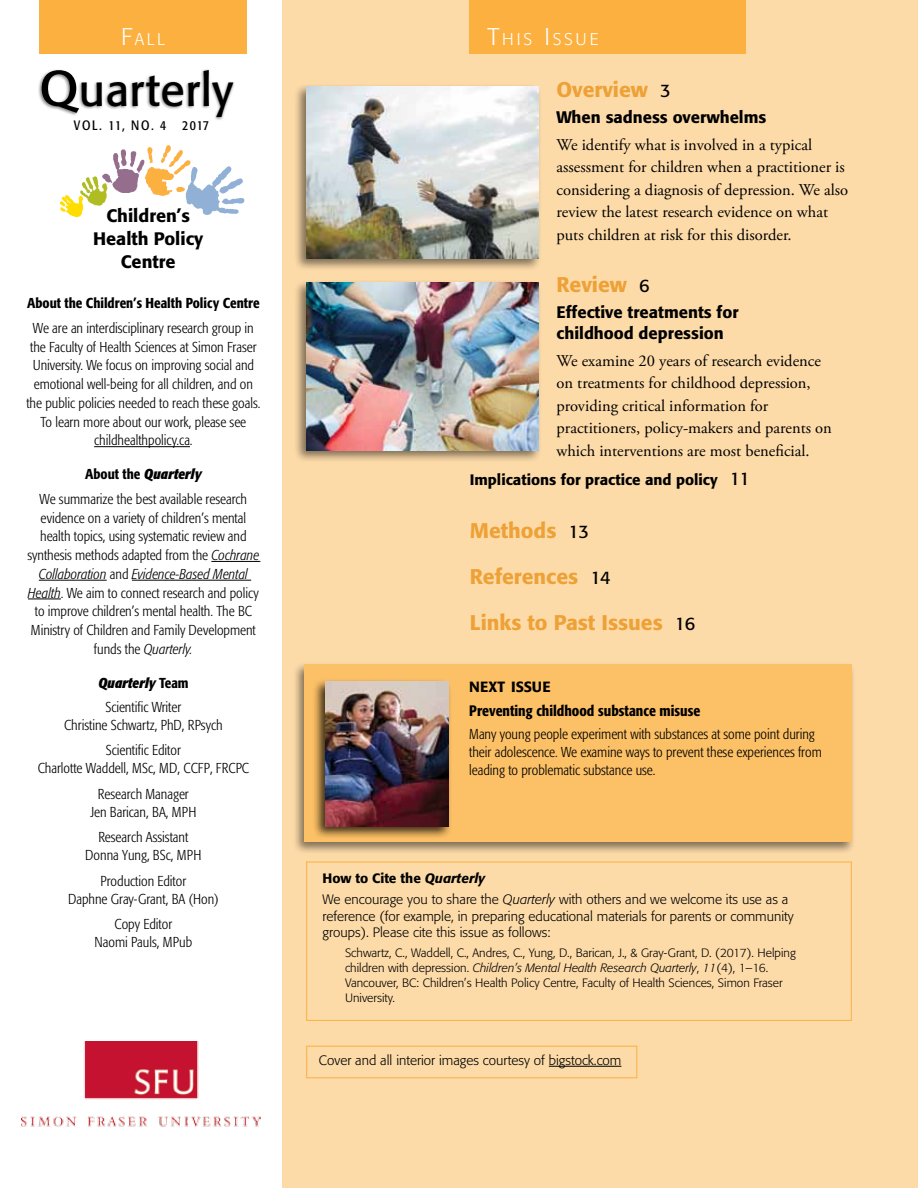
<style>
.page{position:relative;width:918px;height:1188px;background:#fff}
.page>*{position:absolute;margin:0;border:0;box-sizing:border-box;transform-origin:0 0}
.t1{font:45px "Formata";letter-spacing:.01em;color:#000}
.t2{font:500 21px/46.2px "Formata";color:#eda136}
.t3{font:500 17.85px/22.8px "Formata";color:#000;text-align:center}
.t4{font:300 16.8px "Formata";letter-spacing:.155em;color:#fff}
.t5{font:16.5px/22.5px "Adobe Garamond Pro";color:#000}
.t6{font:500 16.5px/21px "Formata";color:#000}
.t7{font:500 15px "Formata";color:#000}
.t8{font:500 condensed 15px "Formata";color:#000}
.t9{font:500 14.7px "Formata";color:#000}
.t10{font:300 condensed 14.25px/18.8px "Formata";color:#000;text-align:center}
.t11{font:500 condensed 14.25px "Formata";color:#000}
.t12{font:300 13.5px/21px "Formata";color:#000}
.t13{font:condensed 13.5px "Formata";letter-spacing:.11em;color:#000}
.t14{font:300 12px/15px "Formata";color:#000}
.s1{font-size:24px}
.s2{font-size:49.35px}
.s3{font-weight:500}
.s4{font-weight:700;font-style:italic}
.s5{font-style:italic}
.s6{font-weight:400;font-size:18px;color:#000}
.s7{font-weight:400;font-size:18px}
.s8{font-weight:500;font-style:italic}
</style>
<div class="page">
<div style="left:283px;top:0;width:635px;height:1188px;background:#fddba9"></div>
<div style="left:306px;top:862px;width:546px;height:159px;border:1px solid #fbb040"></div>
<div style="left:37px;top:68px;width:198px;height:53px;background:#000;opacity:.5"></div>
<div style="left:469px;top:0;width:276px;height:54px;background:#fbb040"></div>
<div style="left:39px;top:0;width:208px;height:54px;background:#fbb040"></div>
<div style="left:292px;top:661px;width:564px;height:194px;background:#000;opacity:.5"></div>
<div style="left:304px;top:665px;width:548px;height:177px;background:#fcc066"></div>
<div style="left:313px;top:678px;width:139px;height:161px;background:#000;opacity:.75"></div>
<img style="left:325px;top:682px;width:123px;height:145px">
<div style="left:293px;top:83px;width:249px;height:189px;background:#000;opacity:.5"></div>
<img style="left:306px;top:86px;width:232px;height:173px">
<img style="left:22px;top:1042px;width:239px;height:85px">
<hr style="left:94px;top:446px;width:96px;height:1px;background:#000">
<hr style="left:211px;top:561px;width:49px;height:1px;background:#000">
<hr style="left:39px;top:580px;width:68px;height:1px;background:#000">
<hr style="left:132px;top:580px;width:119px;height:1px;background:#000">
<hr style="left:28px;top:599px;width:33px;height:1px;background:#000">
<div style="left:306px;top:1046px;width:331px;height:32px;border:1px solid #fbb040"></div>
<hr style="left:549px;top:1066px;width:72px;height:1px;background:#000">
<div style="left:293px;top:279px;width:249px;height:184px;background:#000;opacity:.5"></div>
<img style="left:306px;top:283px;width:232px;height:167px">
<img style="left:60px;top:195px;width:23px;height:22px">
<img style="left:76px;top:176px;width:30px;height:34px">
<img style="left:100px;top:149px;width:42px;height:50px">
<img style="left:142px;top:145px;width:41px;height:51px">
<img style="left:183px;top:160px;width:62px;height:55px">
<p class="t4" style="left:121px;top:29px;width:45px"><span class="s1">F</span>ALL</p>
<p class="t4" style="left:488px;top:29px;width:112px"><span class="s1">T</span>HIS <span class="s1">I</span> SSUE</p>
<h1 class="t1" style="left:39px;top:63px;width:196px"><span class="s2">Q</span>uarterly</h1>
<p class="t13" style="left:74px;top:117px;width:137px">Vol . 11, No. 4 2017</p>
<p class="t3" style="left:93px;top:204px;width:111px">Children’s<br>Health Policy<br>Centre</p>
<p class="t11" style="left:27px;top:294px;width:234px">About the Children’s Health Policy Centre</p>
<p class="t10" style="left:26px;top:319px;width:236px">We are an interdisciplinary research group in the Faculty of Health Sciences at Simon Fraser University. We focus on improving social and emotional well-being for all children, and on the public policies needed to reach these goals.<br>To learn more about our work, please see childhealthpolicy.ca.</p>
<p class="t10" style="left:40px;top:462px;width:209px;line-height:24.8px"><span class="s3">About the</span> <span class="s4">Quarterly<br></span>We summarize the best available research</p>
<p class="t10" style="left:27px;top:508px;width:233px">evidence on a variety of children’s mental health topics, using systematic review and synthesis methods adapted from the <span class="s5">Cochrane Collaboration</span> and <span class="s5">Evidence-Based Mental Health</span>. We aim to connect research and policy to improve children’s mental health. The BC Ministry of Children and Family Development funds the <span class="s5">Quarterly.</span></p>
<p class="t10" style="left:98px;top:671px;width:92px;line-height:24px"><span class="s4">Quarterly</span> <span class="s3">Team<br></span>Scientific Writer</p>
<p class="t10" style="left:64px;top:712px;width:160px;line-height:25.5px">Christine Schwartz, PhD, RPsych<br>Scientific Editor</p>
<p class="t10" style="left:38px;top:755px;width:212px;line-height:25.5px">Charlotte Waddell, MSc, MD, CCFP, FRCPC<br>Research Manager</p>
<p class="t10" style="left:90px;top:799px;width:108px;line-height:25.5px">Jen Barican, BA, MPH<br>Research Assistant</p>
<p class="t10" style="left:85px;top:842px;width:118px;line-height:25.5px">Donna Yung, BSc, MPH<br>Production Editor</p>
<p class="t10" style="left:68px;top:886px;width:152px;line-height:25.5px">Daphne Gray-Grant, BA (Hon)<br>Copy Editor</p>
<p class="t10" style="left:95px;top:933px;width:99px">Naomi Pauls, MPub</p>
<h2 class="t2" style="left:556px;top:67px;width:116px">Overview <span class="s6">3</span></h2>
<p class="t6" style="left:556px;top:107px;width:211px">When sadness overwhelms</p>
<p class="t5" style="left:556px;top:134px;width:293px">We identify what is involved in a typical assessment for children when a practitioner is considering a diagnosis of depression. We also review the latest research evidence on what puts children at risk for this disorder.</p>
<h2 class="t2" style="left:556px;top:262px;width:95px">Review <span class="s6">6</span></h2>
<p class="t6" style="left:556px;top:301px;width:184px">Effective treatments for childhood depression</p>
<p class="t5" style="left:556px;top:350px;width:277px">We examine 20 years of research evidence on treatments for childhood depression, providing critical information for practitioners, policy-makers and parents on which interventions are most beneficial.</p>
<p class="t7" style="left:470px;top:471px;width:282px">Implications for practice and policy <span class="s7">11</span></p>
<h2 class="t2" style="left:470px;top:507px;width:121px">Methods <span class="s6">13</span></h2>
<h2 class="t2" style="left:470px;top:553px;width:227px">References <span class="s6">14<br></span>Links to Past Issues <span class="s6">16</span></h2>
<p class="t9" style="left:469px;top:678px;width:83px">NEXT ISSUE</p>
<p class="t8" style="left:469px;top:702px;width:233px">Preventing childhood substance misuse</p>
<p class="t10" style="left:469px;top:725px;width:354px;line-height:18px;text-align:left">Many young people experiment with substances at some point during their adolescence. We examine ways to prevent these experiences from leading to problematic substance use.</p>
<p class="t12" style="left:322px;top:868px;width:467px"><span class="s3">How to Cite the</span> <span class="s8">Quarterly<br></span>We encourage you to share the <span class="s5">Quarterly</span> with others and we welcome its use as a</p>
<p class="t12" style="left:322px;top:908px;width:473px;line-height:16.5px">reference (for example, in preparing educational materials for parents or community groups). Please cite this issue as follows:</p>
<p class="t14" style="left:345px;top:945px;width:452px">Schwartz, C., Waddell, C., Andres, C., Yung, D., Barican, J., &amp; Gray-Grant, D. (2017). Helping children with depression. <span class="s5">Children’s Mental Health Research Quarterly</span>, <span class="s5">11</span>(4), 1–16.<br>Vancouver, BC: Children’s Health Policy Centre, Faculty of Health Sciences, Simon Fraser University.</p>
<p class="t12" style="left:319px;top:1050px;width:304px">Cover and all interior images courtesy of bigstock.com</p>
</div>
